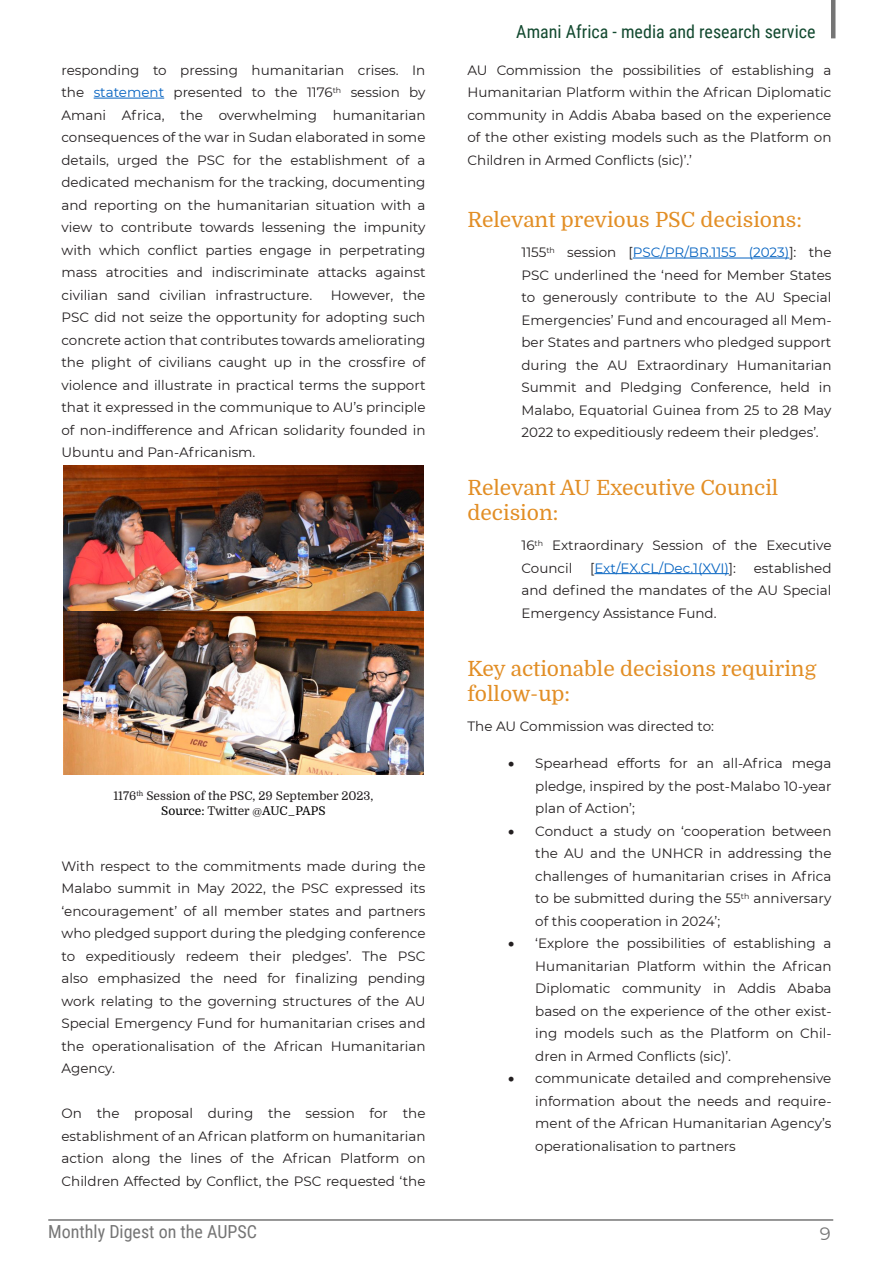
<style>
.page{position:relative;width:893px;height:1263px;background:#fff}
.page>*{position:absolute;margin:0;border:0;box-sizing:border-box;transform-origin:0 0}
.HEADER_3{font:21px/25.2px "Domine";color:#e28e25}
.t1{font:18px "Roboto Condensed";color:#12492f}
.t2{font:18px "Roboto Condensed";color:#757575}
.t3{font:18px "Montserrat";color:#757575}
.BODY_Amania_Africa{font:13.5px/22.5px "Montserrat";color:#231f20;text-align:justify}
.t4{font:13.5px "Montserrat";letter-spacing:-.005em;color:#0563c1}
.Amani_graphics_title{font:12px "Domine";color:#231f20}
.Amani_graphics_title-2{font:12px "Domine";color:#000}
.s1{color:#0563c1}
.s2{color:#231f20}
</style>
<div class="page">
<hr style="left:831px;top:0;width:4px;height:38px;background:#757575">
<hr style="left:48px;top:1219px;width:785px;height:2px;background:#757575">
<hr style="left:94px;top:98px;width:70px;height:1px;background:#0563c1">
<hr style="left:633px;top:258px;width:156px;height:1px;background:#0563c1">
<hr style="left:594px;top:573px;width:135px;height:1px;background:#0563c1">
<img style="left:63px;top:465px;width:360px;height:309px">
<p class="BODY_Amania_Africa" style="left:62px;top:58px;width:365px">responding to pressing humanitarian crises. In the <span class="s1">statement</span> presented to the 1176<sup>th</sup> session by Amani Africa, the overwhelming humanitarian consequences of the war in Sudan elaborated in some details, urged the PSC for the establishment of a dedicated mechanism for the tracking, documenting and reporting on the humanitarian situation with a view to contribute towards lessening the impunity with which conflict parties engage in perpetrating mass atrocities and indiscriminate attacks against civilian sand civilian infrastructure.</p>
<p class="BODY_Amania_Africa" style="left:62px;top:283px;width:365px;text-indent:269px">However, the PSC did not seize the opportunity for adopting such concrete action that contributes towards ameliorating the plight of civilians caught up in the crossfire of violence and illustrate in practical terms the support that it expressed in the communique to AU’s principle of non-indifference and African solidarity founded in Ubuntu and Pan-Africanism.</p>
<p class="Amani_graphics_title" style="left:113px;top:789px;width:261px">1176<sup>th</sup> Session of the PSC, 29 September 2023,</p>
<p class="Amani_graphics_title-2" style="left:161px;top:804px;width:166px">Source: <span class="s2">Twitter @</span>AUC_PAPS</p>
<p class="BODY_Amania_Africa" style="left:62px;top:854px;width:365px">With respect to the commitments made during the Malabo summit in May 2022, the PSC expressed its ‘encouragement’ of all member states and partners who pledged support during the pledging conference to expeditiously redeem their pledges’. The PSC also emphasized the need for finalizing pending work relating to the governing structures of the AU Special Emergency Fund for humanitarian crises and the operationalisation of the African Humanitarian Agency.</p>
<p class="BODY_Amania_Africa" style="left:62px;top:1102px;width:365px">On the proposal during the session for the establishment of an African platform on humanitarian action along the lines of the African Platform on Children Affected by Conflict, the PSC requested ‘the</p>
<h2 class="t1" style="left:516px;top:19px;width:301px">Amani Africa - media and research service</h2>
<p class="BODY_Amania_Africa" style="left:467px;top:58px;width:365px">AU Commission the possibilities of establishing a Humanitarian Platform within the African Diplomatic community in Addis Ababa based on the experience of the other existing models such as the Platform on Children in Armed Conflicts (sic)’.’</p>
<p class="HEADER_3" style="left:467px;top:207px;width:336px">Relevant previous PSC decisions:</p>
<p class="BODY_Amania_Africa" style="left:521px;top:240px;width:311px">1155<sup>th</sup> session [<span class="s1">PSC/PR/BR.1155 (2023)</span>]: the PSC underlined the ‘need for Member States to generously contribute to the AU Special Emergencies’ Fund and encouraged all Mem&shy;ber States and partners who pledged support during the AU Extraordinary Humanitarian Summit and Pledging Conference, held in Malabo, Equatorial Guinea from 25 to 28 May 2022 to expeditiously redeem their pledges’.</p>
<p class="HEADER_3" style="left:467px;top:475px;width:312px">Relevant AU Executive Council decision:</p>
<p class="BODY_Amania_Africa" style="left:521px;top:534px;width:311px">16<sup>th</sup> Extraordinary Session of the Executive<br>Council</p>
<p class="t4" style="left:590px;top:558px;width:147px"><span class="s2">[</span>Ext/EX.CL/Dec.1(XVI)<span class="s2">]:</span></p>
<p class="BODY_Amania_Africa" style="left:521px;top:556px;width:311px;text-indent:232px">established and defined the mandates of the AU Special Emergency Assistance Fund.</p>
<p class="HEADER_3" style="left:467px;top:656px;width:350px">Key actionable decisions requiring follow-up:</p>
<p class="BODY_Amania_Africa" style="left:467px;top:714px;width:248px">The AU Commission was directed to:</p>
<p class="BODY_Amania_Africa" style="left:535px;top:752px;width:298px;text-indent:-27px">• Spearhead efforts for an all-Africa mega pledge, inspired by the post-Malabo 10-year plan of Action’;</p>
<p class="BODY_Amania_Africa" style="left:535px;top:819px;width:298px;text-indent:-27px">• Conduct a study on ‘cooperation between the AU and the UNHCR in addressing the challenges of humanitarian crises in Africa to be submitted during the 55<sup>th</sup> anniversary of this cooperation in 2024’;</p>
<p class="BODY_Amania_Africa" style="left:535px;top:932px;width:298px;text-indent:-27px">• ‘Explore the possibilities of establishing a Humanitarian Platform within the African Diplomatic community in Addis Ababa based on the experience of the other exist&shy;ing models such as the Platform on Chil&shy;dren in Armed Conflicts (sic)’.</p>
<p class="BODY_Amania_Africa" style="left:535px;top:1067px;width:298px;text-indent:-27px">• communicate detailed and comprehensive information about the needs and require&shy;ment of the African Humanitarian Agency’s operationalisation to partners</p>
<h2 class="t2" style="left:48px;top:1219px;width:210px">Monthly Digest on the AUPSC</h2>
<h2 class="t3" style="left:820px;top:1221px;width:12px">9</h2>
</div>
